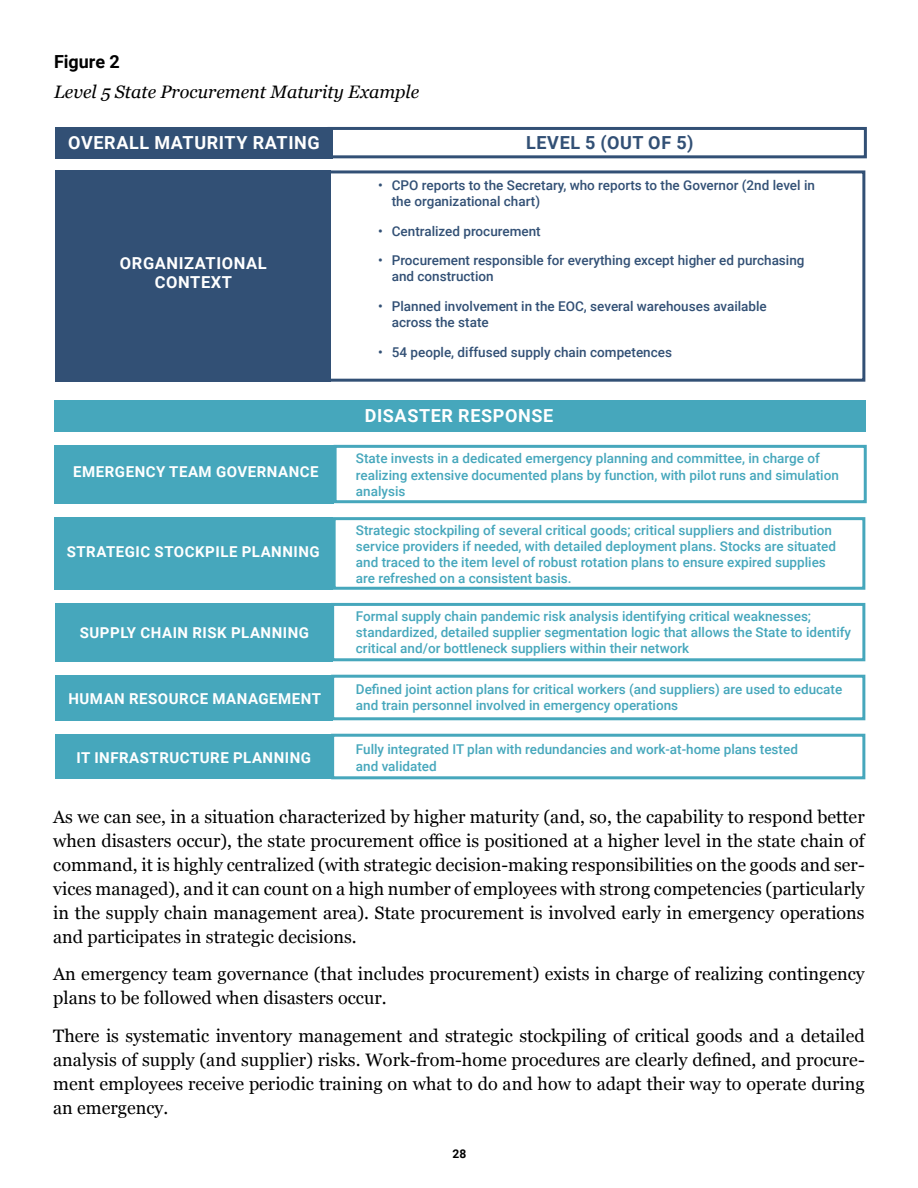
<style>
.page{position:relative;width:918px;height:1188px;background:#fff}
.page>*{position:absolute;margin:0;border:0;box-sizing:border-box;transform-origin:0 0}
.t1{font:18px/24px "Georgia";color:#000;text-align:justify}
.t2{font:italic 18px "Georgia";color:#000}
.t3{font:700 18px "Roboto";letter-spacing:.035em;color:#fff}
.t4{font:700 18px "Roboto";letter-spacing:.035em;color:#325075}
.t5{font:700 18px "Roboto";color:#000}
.t6{font:700 16.5px/19.8px "Roboto";letter-spacing:.035em;color:#fff;text-align:center}
.t7{font:700 15px "Roboto";letter-spacing:.035em;color:#fff}
.t8{font:500 13.5px/16.2px "Roboto";color:#46a7bc}
.t9{font:500 13.5px/16.2px "Roboto";color:#325075}
.t10{font:700 12px "Roboto";color:#000}
</style>
<div class="page">
<div style="left:55px;top:127px;width:278px;height:31px;background:#325075"></div>
<div style="left:328px;top:127px;width:539px;height:31px;border:3px solid #325075"></div>
<div style="left:56px;top:170px;width:275px;height:212px;background:#325075"></div>
<div style="left:321px;top:170px;width:544px;height:212px;border:3px solid #325075"></div>
<div style="left:54px;top:400px;width:811px;height:31px;background:#46a7bc"></div>
<div style="left:54px;top:445px;width:280px;height:58px;background:#46a7bc"></div>
<div style="left:334px;top:445px;width:533px;height:58px;border:3px solid #46a7bc"></div>
<div style="left:54px;top:517px;width:278px;height:73px;background:#46a7bc"></div>
<div style="left:55px;top:603px;width:277px;height:58px;background:#46a7bc"></div>
<div style="left:333px;top:517px;width:532px;height:73px;border:3px solid #46a7bc"></div>
<div style="left:331px;top:603px;width:534px;height:58px;border:3px solid #46a7bc"></div>
<div style="left:55px;top:675px;width:277px;height:45px;background:#46a7bc"></div>
<div style="left:331px;top:675px;width:534px;height:45px;border:3px solid #46a7bc"></div>
<div style="left:55px;top:734px;width:277px;height:45px;background:#46a7bc"></div>
<div style="left:331px;top:734px;width:534px;height:45px;border:3px solid #46a7bc"></div>
<p class="t5" style="left:54px;top:49px;width:67px">Figure 2</p>
<p class="t2" style="left:54px;top:79px;width:367px">Level 5 State Procurement Maturity Example</p>
<p class="t3" style="left:68px;top:130px;width:253px">OVERALL MATURITY RATING</p>
<p class="t4" style="left:526px;top:130px;width:169px">LEVEL 5 (OUT OF 5)</p>
<p class="t6" style="left:120px;top:252px;width:148px">ORGANIZATIONAL<br>CONTEXT</p>
<p class="t7" style="left:73px;top:462px;width:247px">EMERGENCY TEAM GOVERNANCE</p>
<p class="t7" style="left:67px;top:541px;width:255px">STRATEGIC STOCKPILE PLANNING</p>
<p class="t9" style="left:392px;top:176px;width:425px;text-indent:-14px">• CPO reports to the Secretary, who reports to the Governor (2nd level in the organizational chart)</p>
<p class="t9" style="left:378px;top:222px;width:164px">• Centralized procurement</p>
<p class="t9" style="left:392px;top:252px;width:414px;text-indent:-14px">• Procurement responsible for everything except higher ed purchasing and construction</p>
<p class="t9" style="left:392px;top:298px;width:377px;text-indent:-14px">• Planned involvement in the EOC, several warehouses available across the state</p>
<p class="t9" style="left:378px;top:344px;width:295px">• 54 people, diffused supply chain competences</p>
<p class="t3" style="left:365px;top:403px;width:190px">DISASTER RESPONSE</p>
<p class="t8" style="left:356px;top:450px;width:485px">State invests in a dedicated emergency planning and committee, in charge of realizing extensive documented plans by function, with pilot runs and simulation analysis</p>
<p class="t8" style="left:356px;top:521px;width:482px">Strategic stockpiling of several critical goods; critical suppliers and distribution service providers if needed, with detailed deployment plans. Stocks are situated and traced to the item level of robust rotation plans to ensure expired supplies are refreshed on a consistent basis.</p>
<p class="t8" style="left:356px;top:607px;width:497px">Formal supply chain pandemic risk analysis identifying critical weaknesses; standardized, detailed supplier segmentation logic that allows the State to identify critical and/or bottleneck suppliers within their network</p>
<p class="t8" style="left:356px;top:681px;width:488px">Defined joint action plans for critical workers (and suppliers) are used to educate and train personnel involved in emergency operations</p>
<p class="t8" style="left:356px;top:741px;width:444px">Fully integrated IT plan with redundancies and work-at-home plans tested and validated</p>
<p class="t1" style="left:53px;top:804px;width:813px">As we can see, in a situation characterized by higher maturity (and, so, the capability to respond better when disasters occur), the state procurement office is positioned at a higher level in the state chain of command, it is highly centralized (with strategic decision-making responsibilities on the goods and ser&shy;vices managed), and it can count on a high number of employees with strong competencies (particularly in the supply chain management area). State procurement is involved early in emergency operations and participates in strategic decisions.</p>
<p class="t1" style="left:53px;top:962px;width:813px">An emergency team governance (that includes procurement) exists in charge of realizing contingency plans to be followed when disasters occur.</p>
<p class="t1" style="left:53px;top:1023px;width:813px">There is systematic inventory management and strategic stockpiling of critical goods and a detailed analysis of supply (and supplier) risks. Work-from-home procedures are clearly defined, and procure&shy;ment employees receive periodic training on what to do and how to adapt their way to operate during an emergency.</p>
<p class="t7" style="left:80px;top:622px;width:231px">SUPPLY CHAIN RISK PLANNING</p>
<p class="t7" style="left:68px;top:688px;width:254px">HUMAN RESOURCE MANAGEMENT</p>
<p class="t7" style="left:77px;top:747px;width:236px">IT INFRASTRUCTURE PLANNING</p>
<p class="t10" style="left:453px;top:1145px;width:15px">28</p>
</div>
